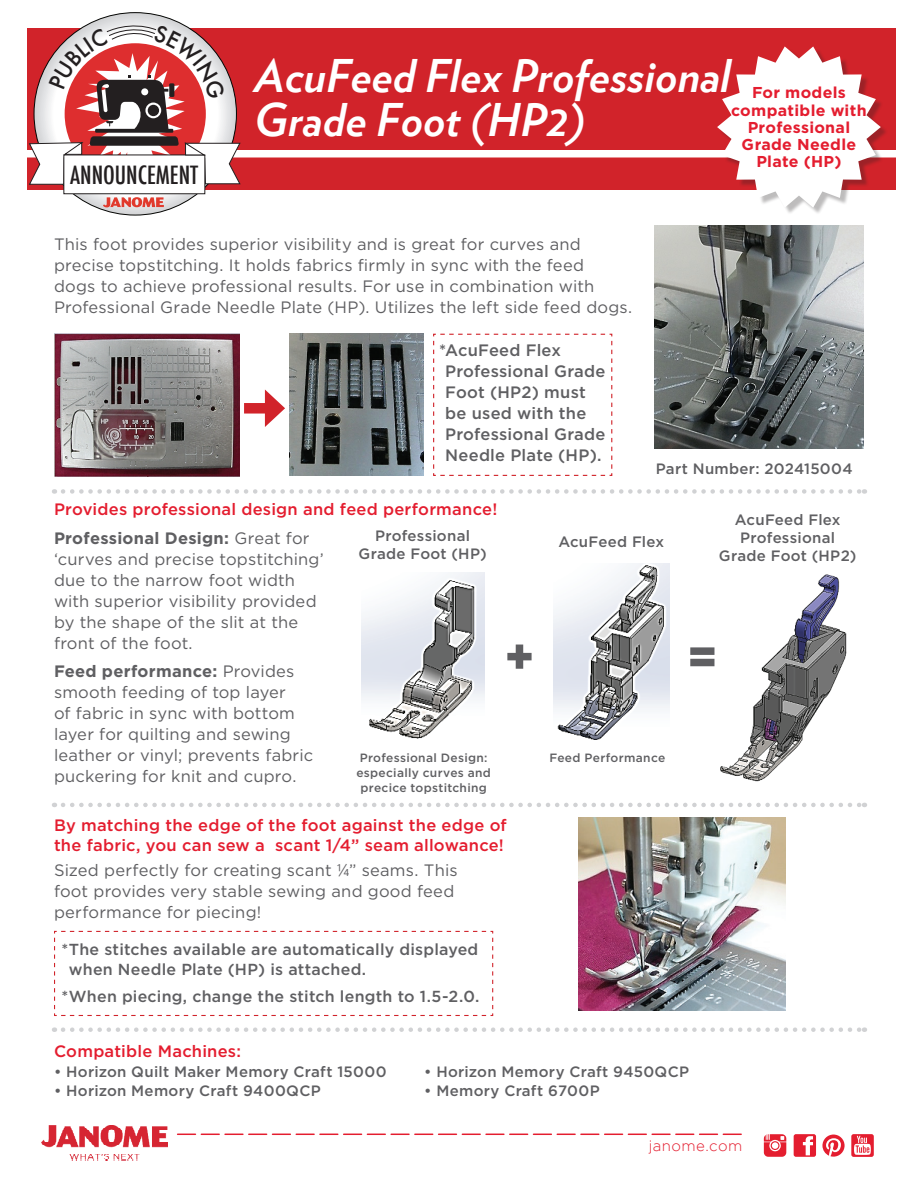
<style>
.page{position:relative;width:918px;height:1188px;background:#fff}
.page>*{position:absolute;margin:0;border:0;box-sizing:border-box;transform-origin:0 0}
.t1{font:italic 700 45px/43.5px "Verlag";color:#fff}
.t2{font:500 condensed 24.45px "Futura";color:#231f20}
.t3{font:16.5px/21px "Gotham HTF";letter-spacing:.01em;color:#5f5f62}
.t4{font:500 16.5px/19.5px "Gotham HTF";letter-spacing:.015em;color:#e41d2f}
.t5{font:500 16.5px/21px "Gotham HTF";letter-spacing:.015em;color:#5f5f62}
.t6{font:500 16.05px/20.4px "Gotham HTF";letter-spacing:.015em;color:#5f5f62}
.t7{font:700 15.75px/17.2px "Gotham HTF";letter-spacing:.02em;color:#e41d2f;text-align:center}
.t8{font:500 15px/18px "Gotham HTF";letter-spacing:.02em;color:#5f5f62;text-align:center}
.t9{font:300 15px "Gotham";letter-spacing:.025em;color:#e41d2f}
.t10{font:500 12px/15px "Gotham HTF";letter-spacing:.025em;color:#5f5f62;text-align:center}
.s1{font-weight:700}
.s2{font-family:"Avenir";font-weight:300}
</style>
<div class="page">
<img style="left:714px;top:574px;width:133px;height:208px">
<svg style="left:63px;top:489px;width:802px;height:5px"></svg>
<svg style="left:63px;top:803px;width:802px;height:4px"></svg>
<svg style="left:63px;top:1027px;width:802px;height:5px"></svg>
<div style="left:27px;top:28px;width:868px;height:162px;background:#d1232a"></div>
<div style="left:0;top:150px;width:910px;height:8px;background:#fff"></div>
<svg style="left:34px;top:13px;width:202px;height:202px;background:#cfcfd1"></svg>
<div style="left:64px;top:155px;width:141px;height:39px;background:#fff"></div>
<div style="left:63px;top:155px;width:142px;height:39px;border:1px solid #231f20"></div>
<svg style="left:103px;top:197px;width:61px;height:10px"></svg>
<img style="left:42px;top:1125px;width:125px;height:36px">
<svg style="left:794px;top:1134px;width:22px;height:23px"></svg>
<svg style="left:851px;top:1134px;width:23px;height:23px"></svg>
<svg style="left:822px;top:1135px;width:23px;height:22px"></svg>
<svg style="left:764px;top:1134px;width:22px;height:23px"></svg>
<svg style="left:178px;top:1134px;width:563px;height:1px"></svg>
<img style="left:654px;top:226px;width:210px;height:223px">
<img style="left:54px;top:334px;width:185px;height:143px">
<img style="left:290px;top:334px;width:134px;height:142px">
<div style="left:719px;top:49px;width:169px;height:166px;background:#231f20;opacity:.3"></div>
<svg style="left:717px;top:46px;width:164px;height:162px"></svg>
<div style="left:244px;top:403px;width:29px;height:11px;background:#d1232a"></div>
<svg style="left:265px;top:390px;width:20px;height:37px"></svg>
<img style="left:361px;top:572px;width:123px;height:167px">
<img style="left:554px;top:563px;width:115px;height:177px">
<div style="left:516px;top:645px;width:7px;height:24px;background:#5f5f62"></div>
<div style="left:690px;top:647px;width:24px;height:8px;background:#5f5f62"></div>
<div style="left:507px;top:653px;width:25px;height:7px;background:#5f5f62"></div>
<div style="left:690px;top:659px;width:24px;height:7px;background:#5f5f62"></div>
<img style="left:578px;top:817px;width:208px;height:193px">
<svg style="left:433px;top:333px;width:180px;height:143px"></svg>
<svg style="left:54px;top:930px;width:440px;height:86px"></svg>
<svg style="left:28px;top:20px;width:213px;height:165px"></svg>
<h2 class="t2" style="left:70px;top:159px;width:130px">ANNOUNCEMENT</h2>
<h1 class="t1" style="left:254px;top:52px;width:478px">AcuFeed Flex Professional<br>Grade Foot (HP2)</h1>
<p class="t7" style="left:731px;top:84px;width:137px">For models compatible with<br>Professional<br>Grade Needle<br>Plate (HP)</p>
<p class="t3" style="left:54px;top:234px;width:580px">This foot provides superior visibility and is great for curves and precise topstitching. It holds fabrics firmly in sync with the feed<br>dogs to achieve professional results. For use in combination with Professional Grade Needle Plate (HP). Utilizes the left side feed dogs.</p>
<p class="t5" style="left:445px;top:339px;width:162px;text-indent:-6px">*AcuFeed Flex<br>Professional Grade<br>Foot (HP2) must be used with the<br>Professional Grade<br>Needle Plate (HP).</p>
<p class="t8" style="left:656px;top:459px;width:198px">Part Number: 202415004</p>
<p class="t4" style="left:54px;top:499px;width:445px">Provides professional design and feed performance!</p>
<p class="t3" style="left:54px;top:528px;width:271px"><span class="s1">Professional Design:</span> Great for ‘curves and precise topstitching’ due to the narrow foot width with superior visibility provided by the shape of the slit at the front of the foot.</p>
<p class="t3" style="left:54px;top:660px;width:261px"><span class="s1">Feed performance:</span> Provides smooth feeding of top layer<br>of fabric in sync with bottom layer for quilting and sewing leather or vinyl; prevents fabric puckering for knit and cupro.</p>
<p class="t8" style="left:359px;top:527px;width:130px">Professional<br>Grade Foot (HP)</p>
<p class="t8" style="left:558px;top:532px;width:107px">AcuFeed Flex</p>
<p class="t10" style="left:356px;top:750px;width:136px">Professional Design: especially curves and precice topstitching</p>
<p class="t10" style="left:549px;top:750px;width:117px">Feed Performance</p>
<p class="t4" style="left:54px;top:815px;width:454px">By matching the edge of the foot against the edge of the fabric, you can sew a scant 1/4” seam allowance!</p>
<p class="t3" style="left:54px;top:860px;width:405px">Sized perfectly for creating scant <span class="s2">¼</span>” seams. This foot provides very stable sewing and good feed performance for piecing!</p>
<p class="t6" style="left:69px;top:939px;width:411px;text-indent:-7px">*The stitches available are automatically displayed when Needle Plate (HP) is attached.</p>
<p class="t6" style="left:62px;top:986px;width:419px">*When piecing, change the stitch length to 1.5-2.0.</p>
<p class="t4" style="left:54px;top:1041px;width:188px">Compatible Machines:</p>
<p class="t8" style="left:54px;top:1062px;width:334px">• Horizon Quilt Maker Memory Craft 15000</p>
<p class="t8" style="left:54px;top:1081px;width:268px">• Horizon Memory Craft 9400QCP</p>
<p class="t8" style="left:424px;top:1062px;width:266px">• Horizon Memory Craft 9450QCP</p>
<p class="t8" style="left:424px;top:1081px;width:177px">• Memory Craft 6700P</p>
<p class="t8" style="left:719px;top:510px;width:139px">AcuFeed Flex<br>Professional<br>Grade Foot (HP2)</p>
<p class="t9" style="left:649px;top:1137px;width:95px">janome.com</p>
</div>
